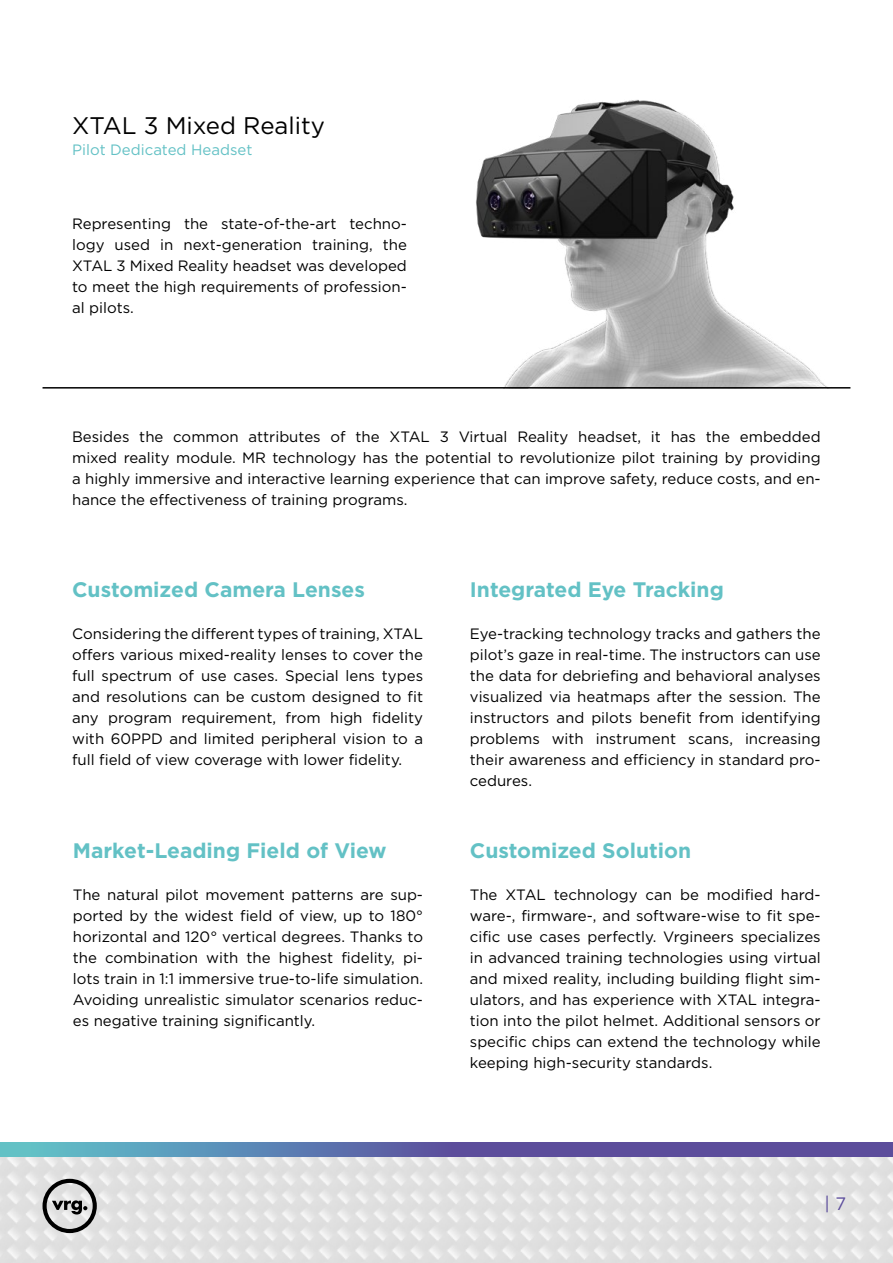
<style>
.page{position:relative;width:893px;height:1263px;background:#fff}
.page>*{position:absolute;margin:0;border:0;box-sizing:border-box;transform-origin:0 0}
.bulet_2{font:24px "Gotham Book CE";color:#000}
.bulet_2-2{font:700 21px "Gotham Bold CE";color:#63c1c5}
.t1{font:18px "Gotham";color:#5c4d9c}
.bulet_2-3{font:15px/21px "Gotham Book CE";color:#000;text-align:justify}
.bulet_2-4{font:15px "Gotham Book CE";color:#63c1c5}
</style>
<div class="page">
<img style="left:0;top:1157px;width:893px;height:106px">
<svg style="left:0;top:1142px;width:893px;height:15px;background:#5c6da8"></svg>
<svg style="left:43px;top:1179px;width:54px;height:54px;background:#a0a0a0"></svg>
<img style="left:476px;top:99px;width:375px;height:290px">
<hr style="left:43px;top:387px;width:807px;height:2px;background:#000">
<p class="bulet_2" style="left:72px;top:111px;width:254px">XTAL 3 Mixed Reality</p>
<p class="bulet_2-4" style="left:72px;top:141px;width:182px">Pilot Dedicated Headset</p>
<p class="bulet_2-3" style="left:72px;top:213px;width:336px">Representing the state-of-the-art techno&shy;logy used in next-generation training, the XTAL 3 Mixed Reality headset was developed to meet the high requirements of profession&shy;al pilots.</p>
<p class="bulet_2-3" style="left:72px;top:425px;width:750px">Besides the common attributes of the XTAL 3 Virtual Reality headset, it has the embedded mixed reality module. MR technology has the potential to revolutionize pilot training by providing a highly immersive and interactive learning experience that can improve safety, reduce costs, and en&shy;hance the effectiveness of training programs.</p>
<p class="bulet_2-2" style="left:72px;top:576px;width:294px">Customized Camera Lenses</p>
<p class="bulet_2-3" style="left:72px;top:623px;width:353px">Considering the different types of training, XTAL offers various mixed-reality lenses to cover the full spectrum of use cases. Special lens types and resolutions can be custom designed to fit any program requirement, from high fidelity with 60PPD and limited peripheral vision to a full field of view coverage with lower fidelity.</p>
<p class="bulet_2-2" style="left:73px;top:838px;width:315px">Market-Leading Field of View</p>
<p class="bulet_2-3" style="left:73px;top:884px;width:352px">The natural pilot movement patterns are sup&shy;ported by the widest field of view, up to 180° horizontal and 120° vertical degrees. Thanks to the combination with the highest fidelity, pi&shy;lots train in 1:1 immersive true-to-life simulation.<br>Avoiding unrealistic simulator scenarios reduc&shy;es negative training significantly.</p>
<p class="bulet_2-2" style="left:470px;top:576px;width:255px">Integrated Eye Tracking</p>
<p class="bulet_2-3" style="left:470px;top:623px;width:352px">Eye-tracking technology tracks and gathers the pilot’s gaze in real-time. The instructors can use the data for debriefing and behavioral analyses visualized via heatmaps after the session. The instructors and pilots benefit from identifying problems with instrument scans, increasing their awareness and efficiency in standard pro&shy;cedures.</p>
<p class="bulet_2-2" style="left:470px;top:838px;width:223px">Customized Solution</p>
<p class="bulet_2-3" style="left:470px;top:884px;width:352px">The XTAL technology can be modified hard&shy;ware-, firmware-, and software-wise to fit spe&shy;cific use cases perfectly. Vrgineers specializes in advanced training technologies using virtual and mixed reality, including building flight sim&shy;ulators, and has experience with XTAL integra&shy;tion into the pilot helmet. Additional sensors or specific chips can extend the technology while keeping high-security standards.</p>
<p class="t1" style="left:824px;top:1191px;width:23px">| 7</p>
</div>
